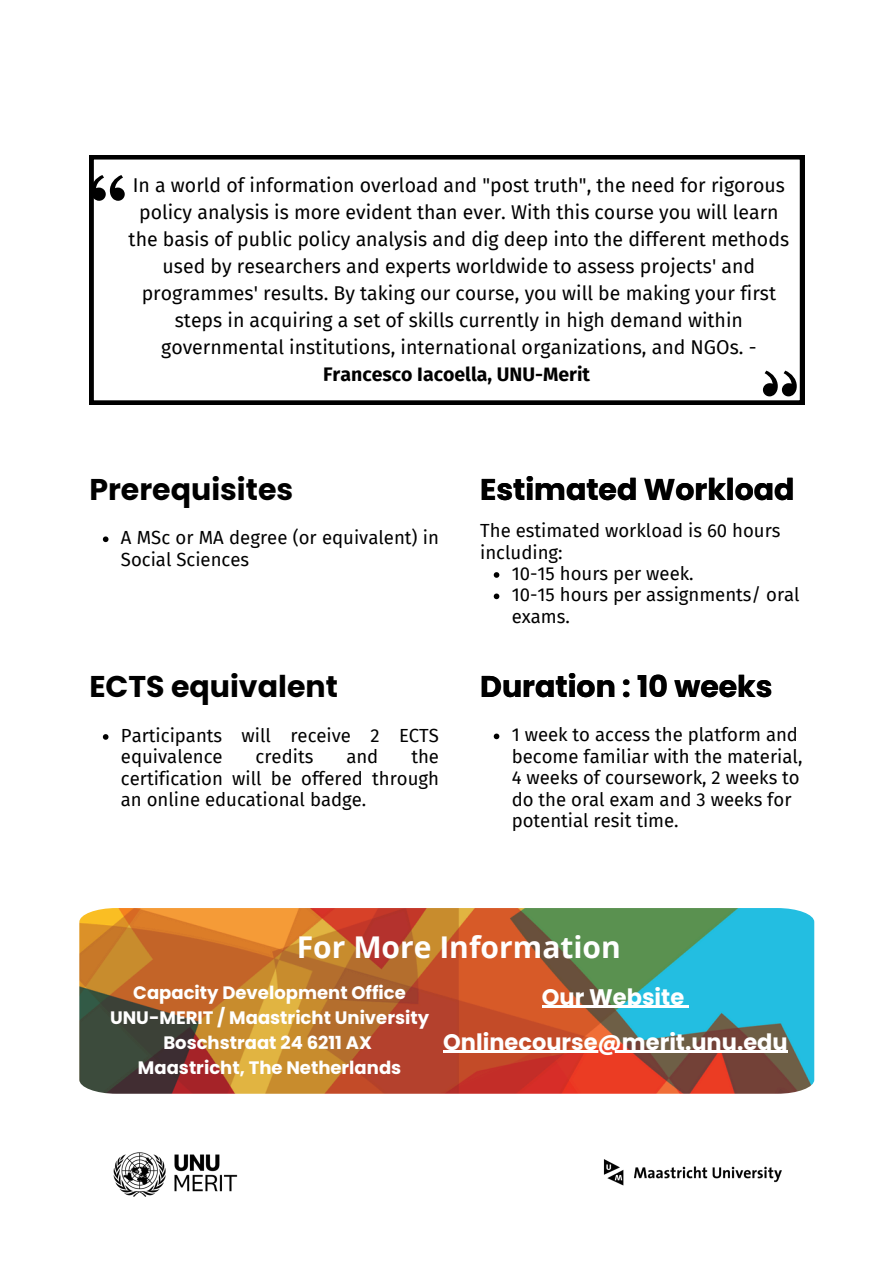
<style>
.page{position:relative;width:894px;height:1264px;background:#fff}
.page>*{position:absolute;margin:0;border:0;box-sizing:border-box;transform-origin:0 0}
.t1{font:700 30px "Poppins";color:#000}
.t2{font:700 30px "Open Sans";color:#fff}
.t3{font:700 22.5px "Poppins";color:#fff}
.t4{font:19.5px/27px "Fira Sans";color:#000;text-align:center}
.t5{font:18.6px/21.3px "Fira Sans";color:#000}
.t6{font:700 18px/24.8px "Poppins";color:#fff;text-align:center}
.s1{font-weight:700}
</style>
<div class="page">
<svg style="left:89px;top:155px;width:715px;height:250px"></svg>
<svg style="left:91px;top:175px;width:34px;height:26px"></svg>
<svg style="left:762px;top:370px;width:34px;height:26px"></svg>
<img style="left:79px;top:908px;width:735px;height:185px">
<svg style="left:103px;top:536px;width:5px;height:6px"></svg>
<svg style="left:103px;top:734px;width:5px;height:5px"></svg>
<hr style="left:541px;top:1005px;width:143px;height:2px;background:#fff">
<hr style="left:443px;top:1050px;width:344px;height:2px;background:#fff">
<svg style="left:493px;top:572px;width:6px;height:6px"></svg>
<svg style="left:493px;top:593px;width:6px;height:6px"></svg>
<img style="left:113px;top:1152px;width:125px;height:45px">
<img style="left:603px;top:1159px;width:179px;height:27px">
<svg style="left:493px;top:733px;width:6px;height:6px"></svg>
<p class="t4" style="left:129px;top:172px;width:661px">In a world of information overload and "post truth", the need for rigorous policy analysis is more evident than ever. With this course you will learn the basis of public policy analysis and dig deep into the different methods used by researchers and experts worldwide to assess projects' and programmes' results. By taking our course, you will be making your first steps in acquiring a set of skills currently in high demand within governmental institutions, international organizations, and NGOs. - <span class="s1">Francesco Iacoella, UNU-Merit</span></p>
<p class="t1" style="left:89px;top:468px;width:205px">Prerequisites</p>
<p class="t5" style="left:121px;top:527px;width:319px">A MSc or MA degree (or equivalent) in<br>Social Sciences</p>
<h1 class="t1" style="left:89px;top:666px;width:250px">ECTS equivalent</h1>
<p class="t5" style="left:121px;top:725px;width:319px">Participants will receive 2 ECTS equivalence</p>
<p class="t5" style="left:255px;top:746px;width:59px">credits</p>
<p class="t5" style="left:346px;top:746px;width:34px">and</p>
<p class="t5" style="left:121px;top:746px;width:319px;text-align:justify;text-indent:290px">the certification will be offered through an online educational badge.</p>
<p class="t1" style="left:480px;top:468px;width:316px">Estimated Workload</p>
<p class="t5" style="left:480px;top:520px;width:302px">The estimated workload is 60 hours including:</p>
<h1 class="t5" style="left:511px;top:563px;width:183px">10-15 hours per week.</h1>
<p class="t5" style="left:511px;top:584px;width:289px">10-15 hours per assignments/ oral exams.</p>
<h2 class="t1" style="left:480px;top:666px;width:294px">Duration : 10 weeks</h2>
<p class="t5" style="left:511px;top:724px;width:292px">1 week to access the platform and become familiar with the material,<br>4 weeks of coursework, 2 weeks to do the oral exam and 3 weeks for potential resit time.</p>
<h1 class="t2" style="left:297px;top:926px;width:325px">For More Information</h1>
<p class="t6" style="left:110px;top:980px;width:320px">Capacity Development Office<br>UNU-MERIT / Maastricht University<br>Boschstraat 24 6211 AX<br>Maastricht, The Netherlands</p>
<h1 class="t3" style="left:541px;top:980px;width:144px">Our Website</h1>
<p class="t3" style="left:443px;top:1025px;width:346px">Onlinecourse@merit.unu.edu</p>
</div>
